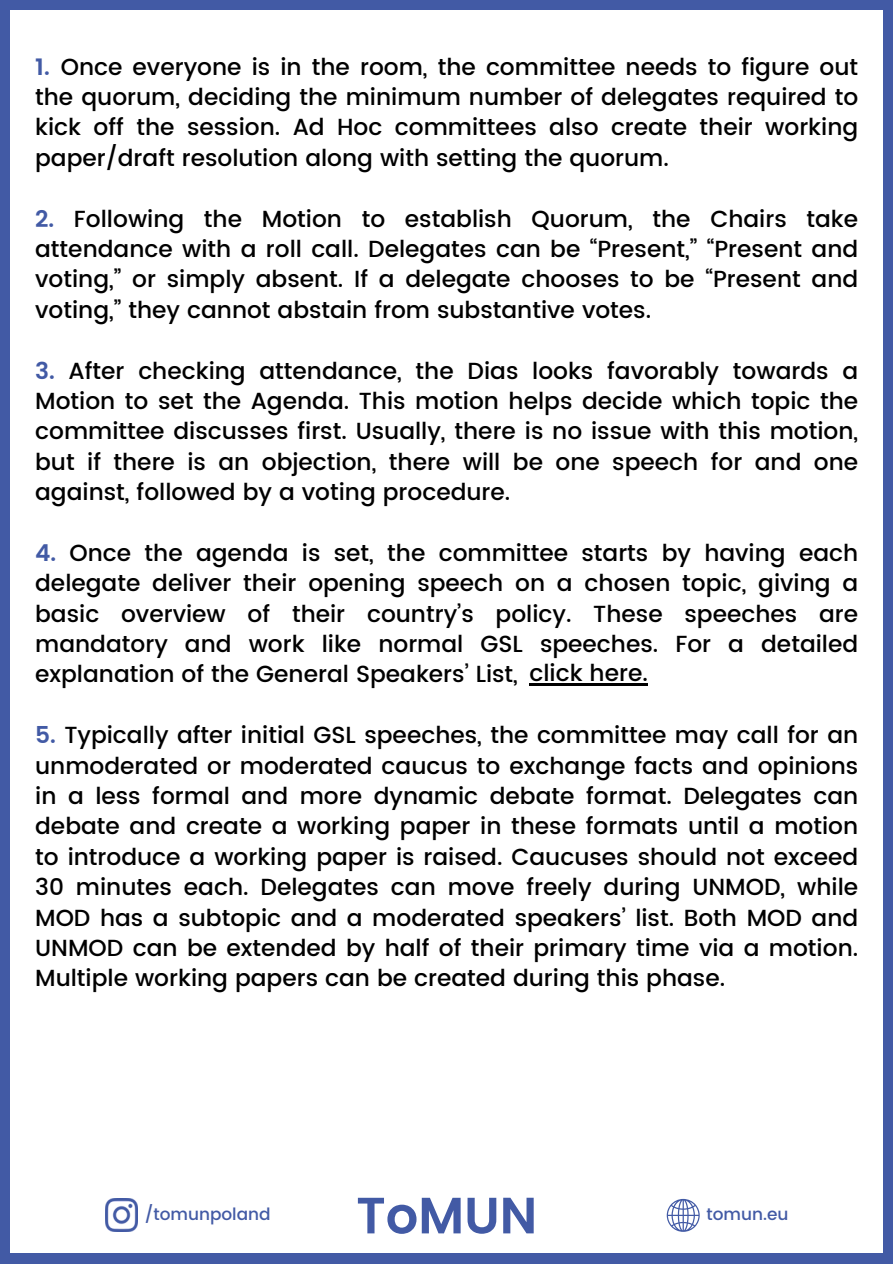
<style>
.page{position:relative;width:893px;height:1264px;background:#fff}
.page>*{position:absolute;margin:0;border:0;box-sizing:border-box;transform-origin:0 0}
.t1{font:600 51px "Poppins";color:#425aa5}
.t2{font:500 23.25px/30.3px "Poppins";color:#000;text-align:justify}
.t3{font:500 16.95px "Poppins";color:#425aa5}
.s1{font-weight:600;color:#425aa5}
.s2{color:#fff}
</style>
<div class="page">
<div style="left:0;top:0;width:892px;height:1263px;background:#425aa5"></div>
<div style="left:11px;top:11px;width:871px;height:1241px;background:#fff"></div>
<svg style="left:666px;top:1198px;width:33px;height:33px"></svg>
<img style="left:105px;top:1198px;width:33px;height:33px">
<hr style="left:529px;top:683px;width:118px;height:2px;background:#000">
<h2 class="t2" style="left:35px;top:51px;width:824px"><span class="s1">1.</span><span class="s2">..</span>Once everyone is in the room, the committee needs to figure out the quorum, deciding the minimum number of delegates required to kick off the session. Ad Hoc committees also create their working paper/draft resolution along with setting the quorum.</h2>
<h1 class="t2" style="left:35px;top:203px;width:824px"><span class="s1">2.</span> Following the Motion to establish Quorum, the Chairs take attendance with a roll call. Delegates can be “Present,” “Present and voting,” or simply absent. If a delegate chooses to be “Present and voting,” they cannot abstain from substantive votes.</h1>
<p class="t2" style="left:35px;top:355px;width:824px"><span class="s1">3.</span> After checking attendance, the Dias looks favorably towards a Motion to set the Agenda. This motion helps decide which topic the committee discusses first. Usually, there is no issue with this motion, but if there is an objection, there will be one speech for and one against, followed by a voting procedure.</p>
<p class="t2" style="left:35px;top:537px;width:824px"><span class="s1">4.</span> Once the agenda is set, the committee starts by having each delegate deliver their opening speech on a chosen topic, giving a basic overview of their country’s policy. These speeches are mandatory and work like normal GSL speeches. For a detailed explanation of the General Speakers’ List,</p>
<p class="t2" style="left:35px;top:720px;width:824px"><span class="s1">5.</span> Typically after initial GSL speeches, the committee may call for an unmoderated or moderated caucus to exchange facts and opinions in a less formal and more dynamic debate format. Delegates can debate and create a working paper in these formats until a motion to introduce a working paper is raised. Caucuses should not exceed 30 minutes each. Delegates can move freely during UNMOD, while MOD has a subtopic and a moderated speakers’ list. Both MOD and UNMOD can be extended by half of their primary time via a motion.<br>Multiple working papers can be created during this phase.</p>
<p class="t2" style="left:529px;top:658px;width:120px">click here.</p>
<h2 class="t3" style="left:145px;top:1204px;width:127px">/tomunpoland</h2>
<h2 class="t1" style="left:356px;top:1179px;width:182px">ToMUN</h2>
<h2 class="t3" style="left:706px;top:1204px;width:83px">tomun.eu</h2>
</div>
